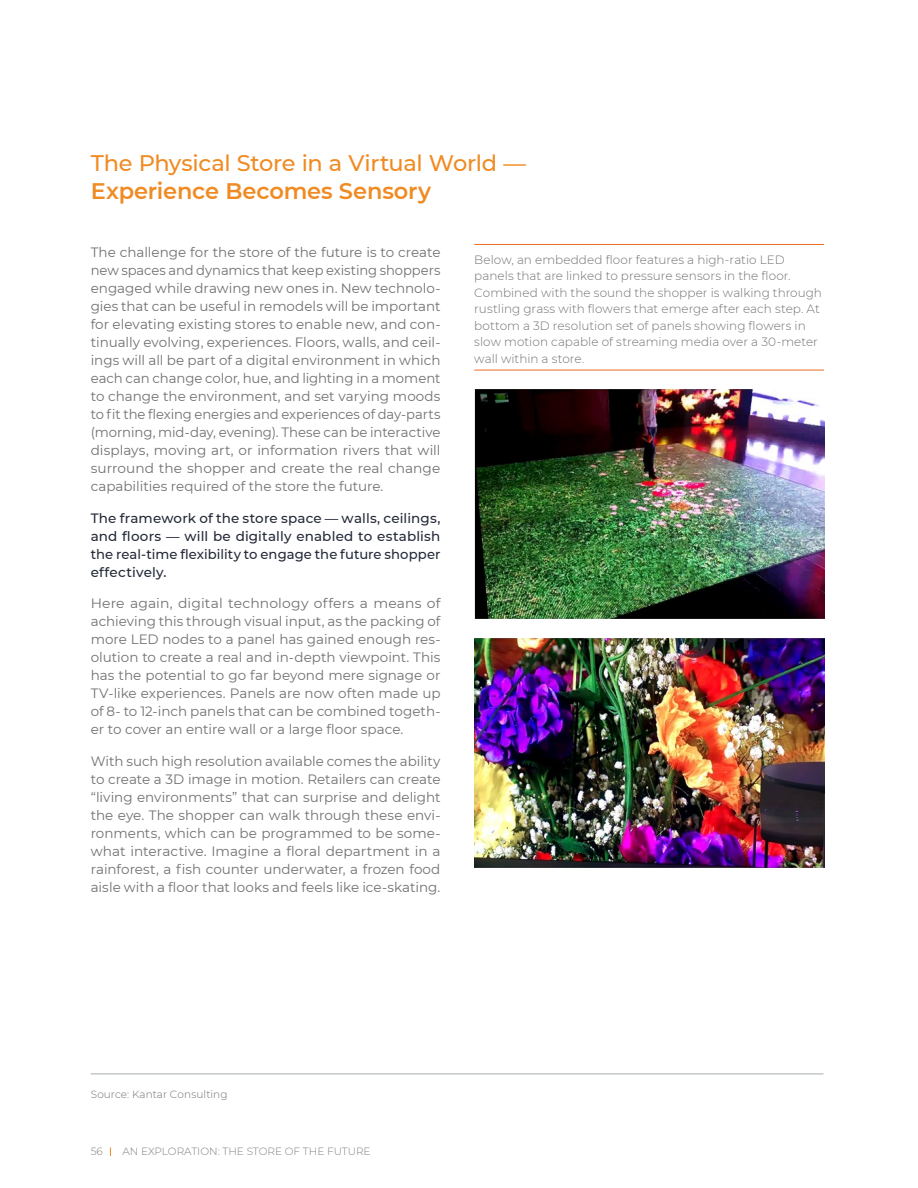
<style>
.page{position:relative;width:918px;height:1188px;background:#fff}
.page>*{position:absolute;margin:0;border:0;box-sizing:border-box;transform-origin:0 0}
.t1{font:500 22.5px "Montserrat";letter-spacing:-.015em;color:#f08b23}
.t2{font:600 22.5px "Montserrat";letter-spacing:-.01em;color:#f08b23}
.t3{font:13.5px/18px "Montserrat";color:#717171;text-align:justify}
.t4{font:500 13.5px/18px "Montserrat";letter-spacing:.005em;color:#242938;text-align:justify}
.t5{font:300 12px/16.5px "Montserrat";letter-spacing:.005em;color:#717171}
.t6{font:300 10.5px "Montserrat";color:#7f7f7f}
.t7{font:300 10.5px "Montserrat";letter-spacing:.005em;color:#717171}
</style>
<div class="page">
<hr style="left:474px;top:370px;width:350px;height:1px;background:#eb6d23">
<hr style="left:474px;top:244px;width:350px;height:1px;background:#eb6d23">
<img style="left:474px;top:390px;width:350px;height:229px">
<hr style="left:91px;top:1073px;width:732px;height:2px;background:#c4c8cb">
<img style="left:474px;top:638px;width:350px;height:229px">
<h1 class="t1" style="left:91px;top:147px;width:437px">The Physical Store in a Virtual World —</h1>
<h1 class="t2" style="left:91px;top:175px;width:342px">Experience Becomes Sensory</h1>
<p class="t3" style="left:91px;top:243px;width:351px">The challenge for the store of the future is to create new spaces and dynamics that keep existing shoppers engaged while drawing new ones in. New technolo&shy;gies that can be useful in remodels will be important for elevating existing stores to enable new, and con&shy;tinually evolving, experiences. Floors, walls, and ceil&shy;ings will all be part of a digital environment in which each can change color, hue, and lighting in a moment to change the environment, and set varying moods to fit the flexing energies and experiences of day-parts (morning, mid-day, evening). These can be interactive displays, moving art, or information rivers that will surround the shopper and create the real change capabilities required of the store the future.</p>
<p class="t4" style="left:91px;top:508px;width:351px">The framework of the store space — walls, ceilings, and floors — will be digitally enabled to establish the real-time flexibility to engage the future shopper effectively.</p>
<p class="t3" style="left:91px;top:594px;width:351px">Here again, digital technology offers a means of achieving this through visual input, as the packing of more LED nodes to a panel has gained enough res&shy;olution to create a real and in-depth viewpoint. This has the potential to go far beyond mere signage or TV-like experiences. Panels are now often made up of 8- to 12-inch panels that can be combined togeth&shy;er to cover an entire wall or a large floor space.</p>
<p class="t3" style="left:91px;top:751px;width:351px">With such high resolution available comes the ability to create a 3D image in motion. Retailers can create “living environments” that can surprise and delight the eye. The shopper can walk through these envi&shy;ronments, which can be programmed to be some&shy;what interactive. Imagine a floral department in a rainforest, a fish counter underwater, a frozen food aisle with a floor that looks and feels like ice-skating.</p>
<p class="t5" style="left:474px;top:251px;width:349px">Below, an embedded floor features a high-ratio LED panels that are linked to pressure sensors in the floor.<br>Combined with the sound the shopper is walking through rustling grass with flowers that emerge after each step. At bottom a 3D resolution set of panels showing flowers in slow motion capable of streaming media over a 30-meter wall within a store.</p>
<p class="t7" style="left:91px;top:1087px;width:138px">Source: Kantar Consulting</p>
<p class="t6" style="left:91px;top:1144px;width:14px">56</p>
<p class="t6" style="left:122px;top:1144px;width:250px">AN EXPLORATION: THE STORE OF THE FUTURE</p>
</div>
